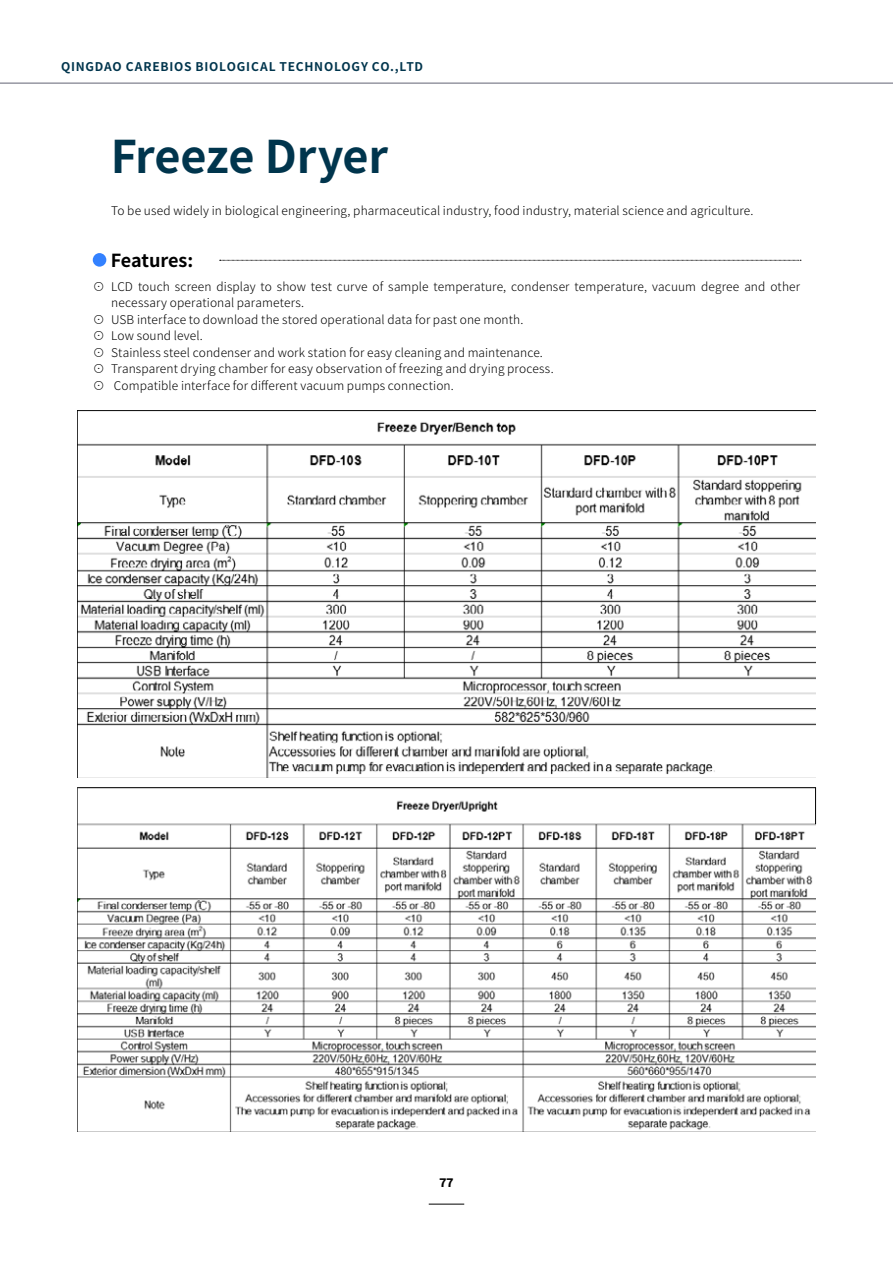
<style>
.page{position:relative;width:893px;height:1263px;background:#fff}
.page>*{position:absolute;margin:0;border:0;box-sizing:border-box;transform-origin:0 0}
.t1{font:700 45px "Source Han Sans CN";letter-spacing:-.01em;color:#00354d}
.t2{font:700 18px "Source Han Sans CN";letter-spacing:-.01em;color:#000}
.t3{font:300 12px/16.5px "Source Han Sans CN";letter-spacing:.01em;color:#000}
.t4{font:700 12px "Source Han Sans CN";letter-spacing:.065em;color:#00354d}
.t5{font:900 12px "Roboto";color:#000}
</style>
<div class="page">
<hr style="left:429px;top:1204px;width:35px;height:1px;background:#000">
<hr style="left:0;top:83px;width:893px;height:1px;background:#616374">
<img style="left:77px;top:787px;width:739px;height:344px">
<img style="left:77px;top:411px;width:739px;height:366px">
<svg style="left:220px;top:260px;width:581px;height:1px"></svg>
<div style="left:93px;top:253px;width:13px;height:14px;background:#3381ff;border-radius:50%"></div>
<hr style="left:78px;top:787px;width:738px;height:1px;background:#000">
<hr style="left:815px;top:787px;width:1px;height:37px;background:#000">
<p class="t4" style="left:61px;top:60px;width:364px">QINGDAO CAREBIOS BIOLOGICAL TECHNOLOGY CO.,LTD</p>
<h1 class="t1" style="left:111px;top:132px;width:279px">Freeze Dryer</h1>
<p class="t3" style="left:111px;top:202px;width:644px">To be used widely in biological engineering, pharmaceutical industry, food industry, material science and agriculture.</p>
<p class="t3" style="left:93px;top:278px;width:13px">⊙</p>
<p class="t3" style="left:93px;top:311px;width:13px;text-align:justify">⊙ ⊙ ⊙ ⊙ ⊙</p>
<h2 class="t2" style="left:111px;top:250px;width:84px">Features:</h2>
<p class="t3" style="left:111px;top:278px;width:690px">LCD touch screen display to show test curve of sample temperature, condenser temperature, vacuum degree and other necessary operational parameters.<br>USB interface to download the stored operational data for past one month.<br>Low sound level.<br>Stainless steel condenser and work station for easy cleaning and maintenance.<br>Transparent drying chamber for easy observation of freezing and drying process.<br>Compatible interface for different vacuum pumps connection.</p>
<p class="t5" style="left:439px;top:1174px;width:16px">77</p>
</div>
